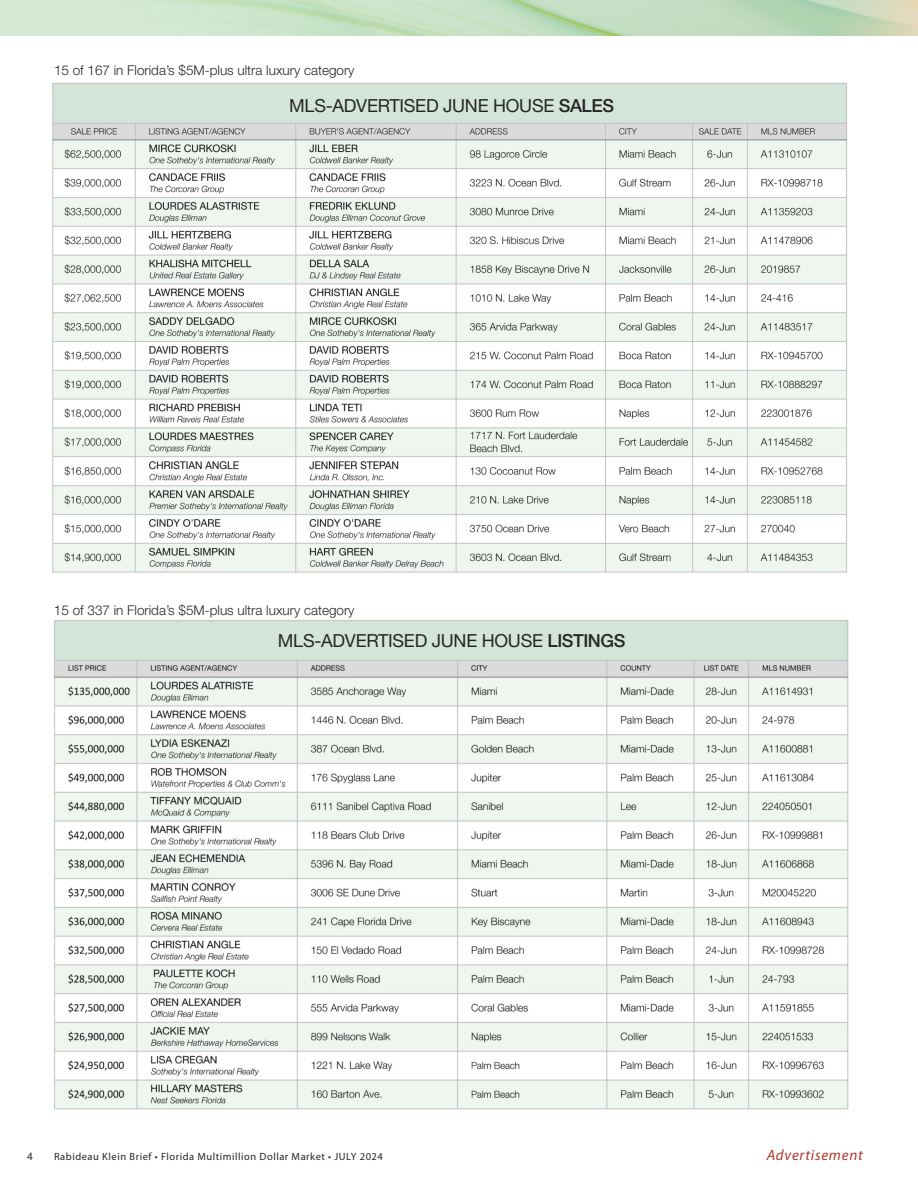
<style>
.page{position:relative;width:918px;height:1188px;background:#fff}
.page>*{position:absolute;margin:0;border:0;box-sizing:border-box;transform-origin:0 0}
.t1{font:18px "Helvetica Neue";letter-spacing:-.015em;color:#272627}
.t2{font:italic 15px "Myriad Pro";letter-spacing:.05em;color:#ad382f}
.t3{font:300 13.5px "Helvetica Neue";color:#272627}
.t4{font:10.5px "Myriad Pro";letter-spacing:.05em;color:#272627}
.t5{font:10.5px "Helvetica";color:#272627}
.s1{font-weight:500}
</style>
<div class="page">
<img style="left:52px;top:83px;width:796px;height:490px">
<img style="left:54px;top:620px;width:795px;height:490px">
<img style="left:0;top:0;width:918px;height:36px">
<p class="t3" style="left:54px;top:60px;width:302px">15 of 167 in Florida’s $5M-plus ultra luxury category</p>
<h1 class="t1" style="left:289px;top:90px;width:326px">MLS-ADVERTISED JUNE HOUSE <span class="s1">SALES</span></h1>
<p class="t3" style="left:54px;top:599px;width:302px">15 of 337 in Florida’s $5M-plus ultra luxury category</p>
<h1 class="t1" style="left:278px;top:625px;width:349px">MLS-ADVERTISED JUNE HOUSE <span class="s1">LISTINGS</span></h1>
<p class="t5" style="left:27px;top:1150px;width:7px">4</p>
<p class="t4" style="left:54px;top:1153px;width:330px">Rabideau Klein Brief • Florida Multimillion Dollar Market • JULY 2024</p>
<p class="t2" style="left:767px;top:1149px;width:98px">Advertisement</p>
</div>
